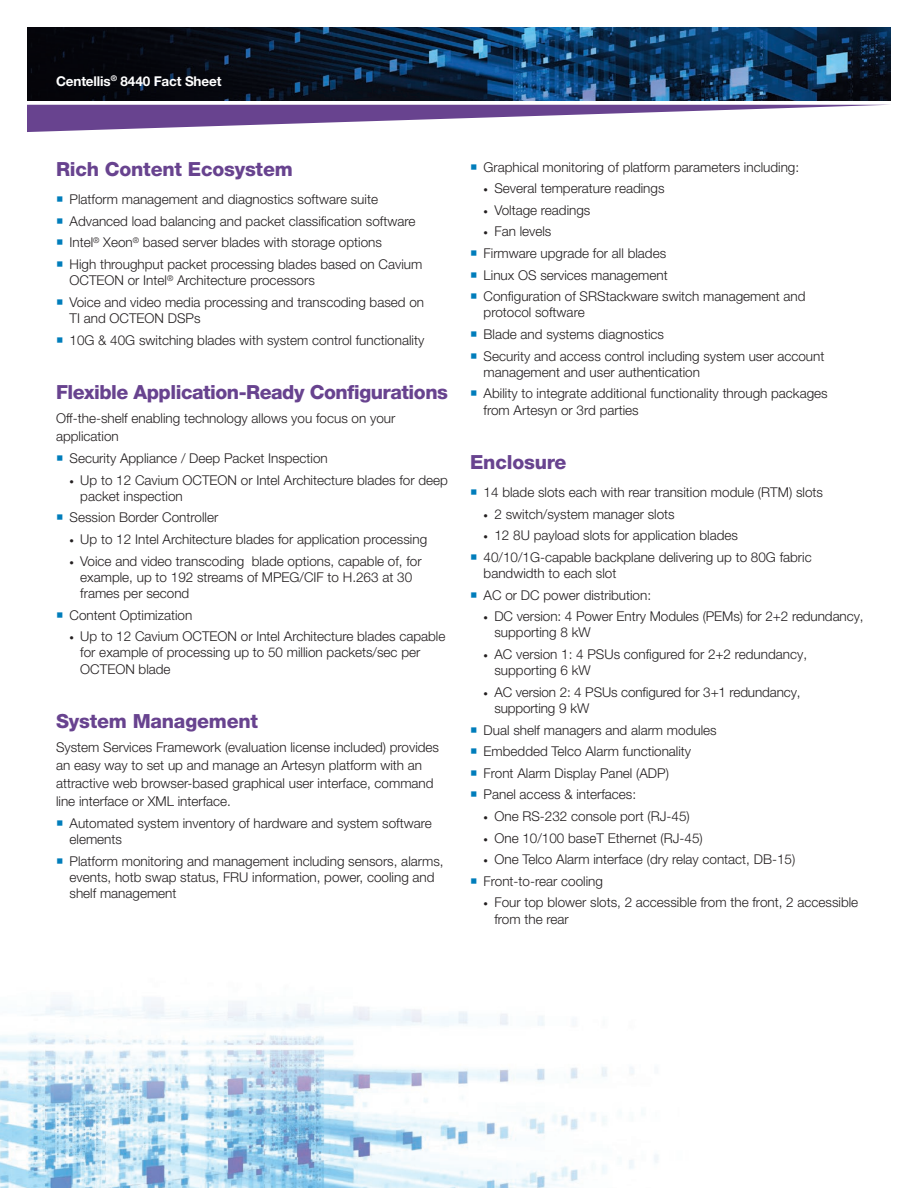
<style>
.page{position:relative;width:918px;height:1188px;background:#fff}
.page>*{position:absolute;margin:0;border:0;box-sizing:border-box;transform-origin:0 0}
._2a_Interior_Section{font:800 19.5px "Helvetica Neue LT Pro";letter-spacing:-.01em;color:#68438f}
._2a_Interior_Body_Co{font:300 13.5px/16.2px "Helvetica Neue LT Pro";color:#231f20}
._2a_Interior_header{font:700 13.5px "Helvetica Neue LT Pro";letter-spacing:-.01em;color:#fff}
.s1{font-size:9px}
</style>
<div class="page">
<img style="left:27px;top:27px;width:864px;height:73px">
<svg style="left:27px;top:105px;width:854px;height:27px"></svg>
<img style="left:0;top:997px;width:658px;height:191px">
<p class="_2a_Interior_header" style="left:56px;top:72px;width:167px">Centellis<sup>®</sup> 8440 Fact Sheet</p>
<p class="_2a_Interior_Section" style="left:56px;top:157px;width:238px">Rich Content Ecosystem</p>
<p class="_2a_Interior_Body_Co" style="left:70px;top:191px;width:310px">Platform management and diagnostics software suite</p>
<p class="_2a_Interior_Body_Co" style="left:70px;top:213px;width:347px">Advanced load balancing and packet classification software</p>
<p class="_2a_Interior_Body_Co" style="left:70px;top:234px;width:314px">Intel<sup>®</sup> Xeon<sup>®</sup> based server blades with storage options</p>
<p class="_2a_Interior_Body_Co" style="left:70px;top:256px;width:354px">High throughput packet processing blades based on Cavium<br>OCTEON or Intel<sup>®</sup> Architecture processors</p>
<p class="_2a_Interior_Body_Co" style="left:70px;top:294px;width:356px">Voice and video media processing and transcoding based on<br>TI and OCTEON DSPs</p>
<p class="_2a_Interior_Body_Co" style="left:70px;top:331px;width:356px">10G &amp; 40G switching blades with system control functionality</p>
<p class="_2a_Interior_Section" style="left:56px;top:380px;width:393px">Flexible Application-Ready Configurations</p>
<p class="_2a_Interior_Body_Co" style="left:56px;top:409px;width:341px;line-height:18px">Off-the-shelf enabling technology allows you focus on your application</p>
<p class="_2a_Interior_Body_Co" style="left:70px;top:450px;width:260px">Security Appliance / Deep Packet Inspection</p>
<p class="_2a_Interior_Body_Co" style="left:80px;top:471px;width:369px;text-indent:-11px"><span class="s1">•</span> Up to 12 Cavium OCTEON or Intel Architecture blades for deep packet inspection</p>
<p class="_2a_Interior_Body_Co" style="left:70px;top:509px;width:150px">Session Border Controller</p>
<p class="_2a_Interior_Body_Co" style="left:70px;top:531px;width:359px"><span class="s1">•</span> Up to 12 Intel Architecture blades for application processing</p>
<p class="_2a_Interior_Body_Co" style="left:80px;top:552px;width:343px;text-indent:-11px"><span class="s1">•</span> Voice and video transcoding blade options, capable of, for example, up to 192 streams of MPEG/CIF to H.263 at 30 frames per second</p>
<p class="_2a_Interior_Body_Co" style="left:70px;top:606px;width:124px">Content Optimization</p>
<p class="_2a_Interior_Body_Co" style="left:80px;top:628px;width:367px;text-indent:-11px"><span class="s1">•</span> Up to 12 Cavium OCTEON or Intel Architecture blades capable for example of processing up to 50 million packets/sec per<br>OCTEON blade</p>
<p class="_2a_Interior_Section" style="left:56px;top:709px;width:204px">System Management</p>
<p class="_2a_Interior_Body_Co" style="left:56px;top:739px;width:385px">System Services Framework (evaluation license included) provides</p>
<p class="_2a_Interior_Body_Co" style="left:56px;top:757px;width:368px">an easy way to set up and manage an Artesyn platform with an</p>
<p class="_2a_Interior_Body_Co" style="left:56px;top:775px;width:379px">attractive web browser-based graphical user interface, command</p>
<p class="_2a_Interior_Body_Co" style="left:56px;top:793px;width:177px">line interface or XML interface.</p>
<p class="_2a_Interior_Body_Co" style="left:70px;top:815px;width:364px">Automated system inventory of hardware and system software elements</p>
<p class="_2a_Interior_Body_Co" style="left:70px;top:853px;width:376px">Platform monitoring and management including sensors, alarms, events, hotb swap status, FRU information, power, cooling and shelf management</p>
<p class="_2a_Interior_Body_Co" style="left:484px;top:158px;width:317px">Graphical monitoring of platform parameters including:</p>
<p class="_2a_Interior_Body_Co" style="left:484px;top:180px;width:182px"><span class="s1">•</span> Several temperature readings</p>
<p class="_2a_Interior_Body_Co" style="left:484px;top:202px;width:108px"><span class="s1">•</span> Voltage readings</p>
<p class="_2a_Interior_Body_Co" style="left:484px;top:223px;width:69px"><span class="s1">•</span> Fan levels</p>
<p class="_2a_Interior_Body_Co" style="left:484px;top:245px;width:184px">Firmware upgrade for all blades</p>
<p class="_2a_Interior_Body_Co" style="left:484px;top:266px;width:186px">Linux OS services management</p>
<p class="_2a_Interior_Body_Co" style="left:484px;top:288px;width:323px">Configuration of SRStackware switch management and protocol software</p>
<p class="_2a_Interior_Body_Co" style="left:484px;top:326px;width:182px">Blade and systems diagnostics</p>
<p class="_2a_Interior_Body_Co" style="left:484px;top:347px;width:342px">Security and access control including system user account management and user authentication</p>
<p class="_2a_Interior_Body_Co" style="left:484px;top:385px;width:346px">Ability to integrate additional functionality through packages from Artesyn or 3rd parties</p>
<p class="_2a_Interior_Section" style="left:470px;top:450px;width:98px">Enclosure</p>
<p class="_2a_Interior_Body_Co" style="left:484px;top:484px;width:341px">14 blade slots each with rear transition module (RTM) slots</p>
<p class="_2a_Interior_Body_Co" style="left:484px;top:505px;width:193px"><span class="s1">•</span> 2 switch/system manager slots</p>
<p class="_2a_Interior_Body_Co" style="left:484px;top:527px;width:256px"><span class="s1">•</span> 12 8U payload slots for application blades</p>
<p class="_2a_Interior_Body_Co" style="left:484px;top:549px;width:330px">40/10/1G-capable backplane delivering up to 80G fabric bandwidth to each slot</p>
<p class="_2a_Interior_Body_Co" style="left:484px;top:586px;width:169px">AC or DC power distribution:</p>
<p class="_2a_Interior_Body_Co" style="left:494px;top:608px;width:371px;text-indent:-11px"><span class="s1">•</span> DC version: 4 Power Entry Modules (PEMs) for 2+2 redundancy, supporting 8 kW</p>
<p class="_2a_Interior_Body_Co" style="left:494px;top:646px;width:314px;text-indent:-11px"><span class="s1">•</span> AC version 1: 4 PSUs configured for 2+2 redundancy, supporting 6 kW</p>
<p class="_2a_Interior_Body_Co" style="left:494px;top:684px;width:308px;text-indent:-11px"><span class="s1">•</span> AC version 2: 4 PSUs configured for 3+1 redundancy, supporting 9 kW</p>
<p class="_2a_Interior_Body_Co" style="left:484px;top:721px;width:235px">Dual shelf managers and alarm modules</p>
<p class="_2a_Interior_Body_Co" style="left:484px;top:743px;width:209px">Embedded Telco Alarm functionality</p>
<p class="_2a_Interior_Body_Co" style="left:484px;top:765px;width:187px">Front Alarm Display Panel (ADP)</p>
<p class="_2a_Interior_Body_Co" style="left:484px;top:786px;width:154px">Panel access &amp; interfaces:</p>
<p class="_2a_Interior_Body_Co" style="left:484px;top:808px;width:208px"><span class="s1">•</span> One RS-232 console port (RJ-45)</p>
<p class="_2a_Interior_Body_Co" style="left:484px;top:829px;width:221px"><span class="s1">•</span> One 10/100 baseT Ethernet (RJ-45)</p>
<p class="_2a_Interior_Body_Co" style="left:484px;top:851px;width:313px"><span class="s1">•</span> One Telco Alarm interface (dry relay contact, DB-15)</p>
<p class="_2a_Interior_Body_Co" style="left:484px;top:873px;width:121px">Front-to-rear cooling</p>
<p class="_2a_Interior_Body_Co" style="left:494px;top:894px;width:365px;text-indent:-11px"><span class="s1">•</span> Four top blower slots, 2 accessible from the front, 2 accessible from the rear</p>
</div>
